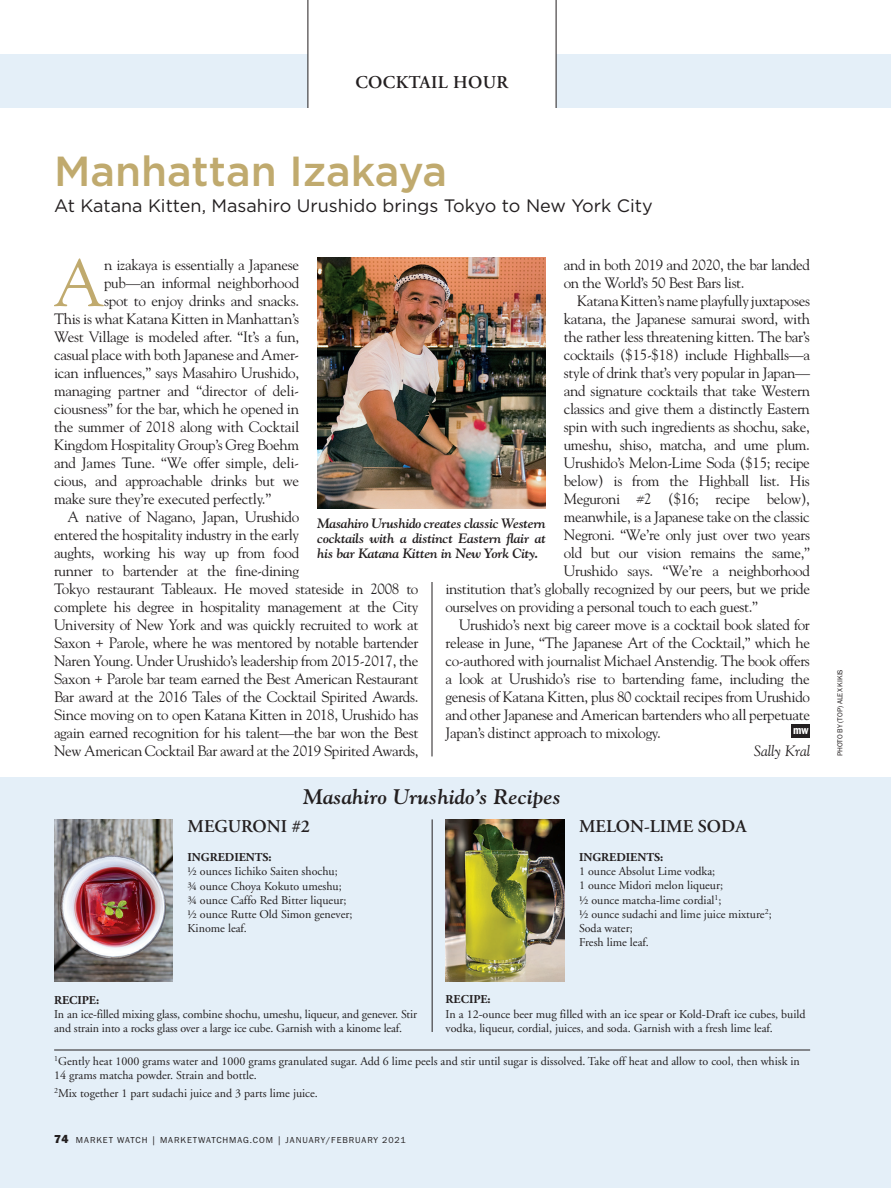
<style>
.page{position:relative;width:891px;height:1188px;background:#fff}
.page>*{position:absolute;margin:0;border:0;box-sizing:border-box;transform-origin:0 0}
.body_drop3{font:66.15px "Goudy";color:#c0aa6e}
.BOBheadline{font:500 42px "Gotham";color:#c0aa6e}
.drinkhead{font:italic 700 21px "Goudy";color:#231f20}
.BOBsubhead{font:18px "Gotham";color:#231f20}
.drinkname{font:600 18px "Adobe Garamond";color:#231f20}
.BOBpagehead{font:600 18px "Adobe Garamond";letter-spacing:.02em;color:#231f20}
.body{font:15px/18px "Goudy";letter-spacing:-.025em;color:#231f20}
.body_drop3-2{font:15px "Goudy";letter-spacing:-.02em;color:#231f20}
.attribution{font:italic 15px "Goudy";color:#231f20}
.t1{font:italic 700 13.5px/15px "Goudy";letter-spacing:-.015em;color:#231f20;text-align:justify}
.drinkrecipe{font:12px/14.2px "Adobe Garamond";color:#231f20}
.drinkrecipeBold{font:700 12px "Adobe Garamond";color:#231f20}
.t2{font:600 condensed 12px "Franklin Gothic EF";color:#fff}
.folio{font:9px "Franklin Gothic EF";letter-spacing:.1em;color:#231f20}
.photocredit{font:7.5px "Franklin Gothic EF";color:#231f20}
.s1{font-weight:800;font-size:12px}
</style>
<div class="page">
<div style="left:0;top:777px;width:891px;height:411px;background:#e4eff8"></div>
<div style="left:0;top:54px;width:891px;height:54px;background:#e4eff8"></div>
<div style="left:308px;top:54px;width:248px;height:54px;background:#fff"></div>
<hr style="left:308px;top:0;width:1px;height:108px;background:#231f20">
<hr style="left:556px;top:0;width:1px;height:108px;background:#231f20">
<div style="left:792px;top:725px;width:18px;height:13px;background:#231f20"></div>
<hr style="left:432px;top:582px;width:1px;height:174px;background:#231f20">
<img style="left:54px;top:819px;width:119px;height:162px">
<hr style="left:432px;top:819px;width:1px;height:213px;background:#231f20">
<img style="left:446px;top:819px;width:118px;height:162px">
<img style="left:317px;top:258px;width:229px;height:250px">
<hr style="left:54px;top:1050px;width:756px;height:1px;background:#231f20">
<p class="BOBpagehead" style="left:355px;top:72px;width:154px">COCKTAIL HOUR</p>
<p class="BOBheadline" style="left:54px;top:148px;width:395px">Manhattan Izakaya</p>
<p class="BOBsubhead" style="left:54px;top:195px;width:600px">At Katana Kitten, Masahiro Urushido brings Tokyo to New York City</p>
<p class="body_drop3" style="left:53px;top:242px;width:53px">A</p>
<p class="body_drop3-2" style="left:104px;top:255px;width:197px">n izakaya is essentially a Japanese</p>
<p class="body" style="left:564px;top:255px;width:248px">and in both 2019 and 2020, the bar landed on the World’s 50 Best Bars list.</p>
<p class="body" style="left:577px;top:291px;width:234px">Katana Kitten’s name playfully juxtaposes</p>
<p class="body" style="left:564px;top:309px;width:248px">katana, the Japanese samurai sword, with</p>
<p class="body" style="left:564px;top:327px;width:248px">the rather less threatening kitten. The bar’s</p>
<p class="body" style="left:564px;top:345px;width:248px">cocktails ($15-$18) include Highballs—a</p>
<p class="body" style="left:564px;top:363px;width:248px">style of drink that’s very popular in Japan—</p>
<p class="body" style="left:564px;top:381px;width:248px">and signature cocktails that take Western</p>
<p class="body" style="left:564px;top:399px;width:248px">classics and give them a distinctly Eastern</p>
<p class="body" style="left:564px;top:417px;width:248px">spin with such ingredients as shochu, sake,</p>
<p class="body" style="left:564px;top:435px;width:248px">umeshu, shiso, matcha, and ume plum.</p>
<p class="body" style="left:564px;top:453px;width:248px">Urushido’s Melon-Lime Soda ($15; recipe</p>
<p class="body" style="left:564px;top:471px;width:248px">below) is from the Highball list. His</p>
<p class="body" style="left:564px;top:489px;width:248px">Meguroni #2 ($16; recipe below),</p>
<p class="body" style="left:564px;top:507px;width:248px">meanwhile, is a Japanese take on the classic</p>
<p class="body" style="left:564px;top:525px;width:248px">Negroni. “We’re only just over two years</p>
<p class="body" style="left:564px;top:543px;width:248px">old but our vision remains the same,”</p>
<p class="body" style="left:564px;top:561px;width:248px">Urushido says. “We’re a neighborhood</p>
<p class="body" style="left:446px;top:579px;width:366px">institution that’s globally recognized by our peers, but we pride</p>
<p class="body" style="left:446px;top:597px;width:314px">ourselves on providing a personal touch to each guest.”</p>
<p class="body" style="left:446px;top:615px;width:366px;text-align:justify;text-indent:14px">Urushido’s next big career move is a cocktail book slated for release in June, “The Japanese Art of the Cocktail,” which he co-authored with journalist Michael Anstendig. The book offers a look at Urushido’s rise to bartending fame, including the genesis of Katana Kitten, plus 80 cocktail recipes from Urushido and other Japanese and American bartenders who all perpetuate Japan’s distinct approach to mixology.</p>
<p class="body_drop3-2" style="left:104px;top:273px;width:197px">pub—an informal neighborhood</p>
<p class="body_drop3-2" style="left:104px;top:291px;width:197px">spot to enjoy drinks and snacks.</p>
<p class="body_drop3-2" style="left:54px;top:309px;width:247px">This is what Katana Kitten in Manhattan’s</p>
<p class="body_drop3-2" style="left:54px;top:327px;width:247px">West Village is modeled after. “It’s a fun,</p>
<p class="body_drop3-2" style="left:54px;top:345px;width:247px">casual place with both Japanese and Amer-</p>
<p class="body_drop3-2" style="left:54px;top:363px;width:247px">ican influences,” says Masahiro Urushido,</p>
<p class="body_drop3-2" style="left:54px;top:381px;width:247px">managing partner and “director of deli-</p>
<p class="body_drop3-2" style="left:54px;top:399px;width:247px">ciousness” for the bar, which he opened in</p>
<p class="body_drop3-2" style="left:54px;top:417px;width:247px">the summer of 2018 along with Cocktail</p>
<p class="body_drop3-2" style="left:54px;top:435px;width:247px">Kingdom Hospitality Group’s Greg Boehm</p>
<p class="body_drop3-2" style="left:54px;top:453px;width:247px">and James Tune. “We offer simple, deli-</p>
<p class="body_drop3-2" style="left:54px;top:471px;width:247px">cious, and approachable drinks but we</p>
<p class="body_drop3-2" style="left:54px;top:489px;width:219px">make sure they’re executed perfectly.”</p>
<p class="body" style="left:54px;top:507px;width:366px;text-indent:14px">A native of Nagano, Japan, Urushido<br>entered the hospitality industry in the early<br>aughts, working his way up from food<br>runner to bartender at the fine-dining<br>Tokyo restaurant Tableaux. He moved stateside in 2008 to complete his degree in hospitality management at the City University of New York and was quickly recruited to work at Saxon + Parole, where he was mentored by notable bartender Naren Young. Under Urushido’s leadership from 2015-2017, the Saxon + Parole bar team earned the Best American Restaurant Bar award at the 2016 Tales of the Cocktail Spirited Awards.<br>Since moving on to open Katana Kitten in 2018, Urushido has again earned recognition for his talent—the bar won the Best New American Cocktail Bar award at the 2019 Spirited Awards,</p>
<p class="t1" style="left:317px;top:515px;width:230px">Masahiro Urushido creates classic Western cocktails with a distinct Eastern flair at his bar Katana Kitten in New York City.</p>
<p class="t2" style="left:793px;top:724px;width:17px">mw</p>
<p class="attribution" style="left:754px;top:742px;width:58px">Sally Kral</p>
<p class="drinkhead" style="left:303px;top:784px;width:259px">Masahiro Urushido’s Recipes</p>
<p class="drinkname" style="left:188px;top:817px;width:124px">MEGURONI #2</p>
<p class="drinkrecipeBold" style="left:188px;top:851px;width:86px">INGREDIENTS:</p>
<p class="drinkrecipe" style="left:188px;top:865px;width:152px">½ ounces Iichiko Saiten shochu;</p>
<p class="drinkrecipe" style="left:188px;top:879px;width:156px">¾ ounce Choya Kokuto umeshu;</p>
<p class="drinkrecipe" style="left:188px;top:893px;width:160px">¾ ounce Caffo Red Bitter liqueur;</p>
<p class="drinkrecipe" style="left:188px;top:907px;width:166px">½ ounce Rutte Old Simon genever;</p>
<p class="drinkrecipe" style="left:188px;top:922px;width:61px">Kinome leaf.</p>
<p class="drinkname" style="left:579px;top:817px;width:169px">MELON-LIME SODA</p>
<p class="drinkrecipeBold" style="left:579px;top:851px;width:86px">INGREDIENTS:</p>
<p class="drinkrecipe" style="left:579px;top:865px;width:138px">1 ounce Absolut Lime vodka;</p>
<p class="drinkrecipe" style="left:579px;top:879px;width:146px">1 ounce Midori melon liqueur;</p>
<p class="drinkrecipe" style="left:579px;top:893px;width:144px">½ ounce matcha-lime cordial<sup>1</sup>;</p>
<p class="drinkrecipe" style="left:579px;top:907px;width:194px">½ ounce sudachi and lime juice mixture<sup>2</sup>;</p>
<p class="drinkrecipe" style="left:579px;top:922px;width:55px">Soda water;</p>
<p class="drinkrecipe" style="left:579px;top:936px;width:71px">Fresh lime leaf.</p>
<p class="drinkrecipeBold" style="left:446px;top:993px;width:47px">RECIPE:</p>
<p class="drinkrecipe" style="left:446px;top:1007px;width:361px">In a 12-ounce beer mug filled with an ice spear or Kold-Draft ice cubes, build vodka, liqueur, cordial, juices, and soda. Garnish with a fresh lime leaf.</p>
<p class="drinkrecipe" style="left:54px;top:1054px;width:747px"><sup>1</sup>Gently heat 1000 grams water and 1000 grams granulated sugar. Add 6 lime peels and stir until sugar is dissolved. Take off heat and allow to cool, then whisk in<br>14 grams matcha powder. Strain and bottle.</p>
<p class="drinkrecipe" style="left:54px;top:1086px;width:265px"><sup>2</sup>Mix together 1 part sudachi juice and 3 parts lime juice.</p>
<p class="drinkrecipeBold" style="left:54px;top:993px;width:47px">RECIPE:</p>
<p class="drinkrecipe" style="left:54px;top:1007px;width:364px">In an ice-filled mixing glass, combine shochu, umeshu, liqueur, and genever. Stir and strain into a rocks glass over a large ice cube. Garnish with a kinome leaf.</p>
<p class="folio" style="left:54px;top:1135px;width:353px"><span class="s1">74</span> MARKET WATCH | MARKETWATCHMAG.COM | JANUARY/FEBRUARY 2021</p>
<p class="photocredit" style="left:836px;top:756px;width:89px;rotate:-90deg">PHOTO BY (TOP) ALEX KIKIS</p>
</div>
